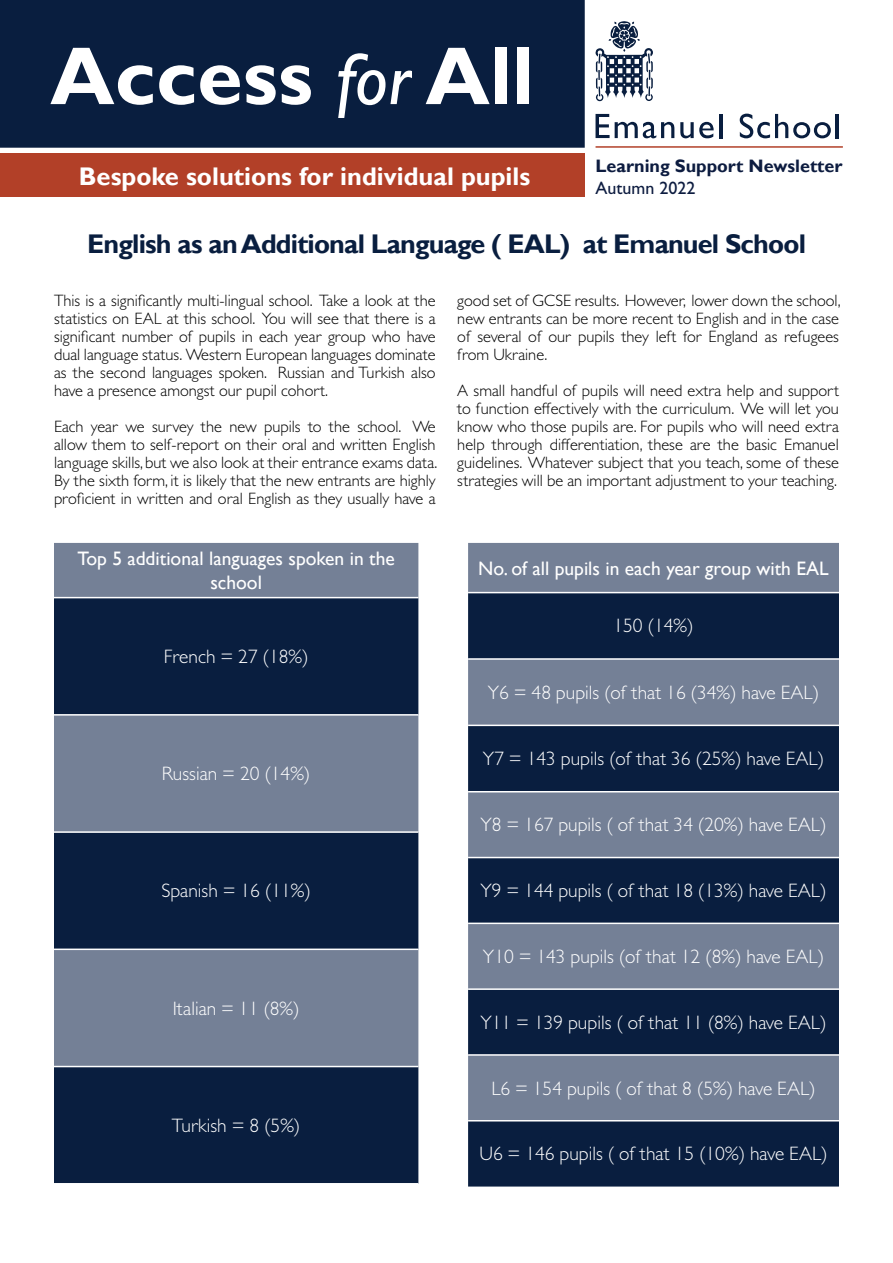
<style>
.page{position:relative;width:893px;height:1263px;background:#fff}
.page>*{position:absolute;margin:0;border:0;box-sizing:border-box;transform-origin:0 0}
.t1{font:700 82.5px "Gill Sans";color:#fff}
.t2{font:700 27px "Gill Sans";letter-spacing:-.03em;color:#091e3f}
.t3{font:700 25.5px "Gill Sans";color:#fff}
.t4{font:300 19.5px "Gill Sans MT Pro";color:#fff}
.t5{font:19.5px/23.4px "Gill Sans";color:#fff;text-align:center}
.t6{font:700 18px "Gill Sans";color:#0d1c40}
.t7{font:18px "Gill Sans";color:#0d1c40}
.t8{font:300 16.5px/18px "Gill Sans MT Pro";color:#000;text-align:justify}
.s1{font-weight:400;font-style:italic;font-size:73.5px}
</style>
<div class="page">
<div style="left:0;top:154px;width:585px;height:43px;background:#b24028"></div>
<div style="left:1px;top:1px;width:583px;height:146px;background:#091e3f"></div>
<div style="left:0;top:0;width:585px;height:148px;border:2px solid #091e3f"></div>
<hr style="left:595px;top:146px;width:248px;height:2px;background:#b24028">
<svg style="left:595px;top:21px;width:58px;height:80px"></svg>
<svg style="left:595px;top:114px;width:79px;height:24px"></svg>
<svg style="left:680px;top:122px;width:34px;height:16px"></svg>
<hr style="left:719px;top:114px;width:3px;height:24px;background:#091e3f">
<svg style="left:740px;top:114px;width:91px;height:24px"></svg>
<hr style="left:836px;top:114px;width:3px;height:24px;background:#091e3f">
<div style="left:468px;top:543px;width:371px;height:49px;background:#748096"></div>
<svg style="left:468px;top:593px;width:371px;height:593px;background:#3c4c68"></svg>
<hr style="left:468px;top:658px;width:371px;height:2px;background:#fff">
<hr style="left:468px;top:725px;width:371px;height:1px;background:#fff">
<hr style="left:468px;top:791px;width:371px;height:1px;background:#fff">
<hr style="left:468px;top:857px;width:371px;height:1px;background:#fff">
<hr style="left:468px;top:922px;width:371px;height:2px;background:#fff">
<hr style="left:468px;top:988px;width:371px;height:2px;background:#fff">
<hr style="left:468px;top:1054px;width:371px;height:2px;background:#fff">
<hr style="left:468px;top:1120px;width:371px;height:1px;background:#fff">
<div style="left:54px;top:543px;width:364px;height:54px;background:#748096"></div>
<svg style="left:54px;top:598px;width:364px;height:585px;background:#344562"></svg>
<hr style="left:54px;top:714px;width:364px;height:2px;background:#fff">
<hr style="left:54px;top:831px;width:364px;height:2px;background:#fff">
<hr style="left:54px;top:948px;width:364px;height:2px;background:#fff">
<hr style="left:54px;top:1066px;width:364px;height:1px;background:#fff">
<h1 class="t1" style="left:50px;top:27px;width:486px">Access <span class="s1">for</span> All</h1>
<h3 class="t3" style="left:79px;top:161px;width:453px">Bespoke solutions for individual pupils</h3>
<p class="t6" style="left:595px;top:155px;width:249px">Learning Support Newsletter</p>
<p class="t7" style="left:595px;top:177px;width:101px">Autumn 2022</p>
<h2 class="t2" style="left:87px;top:227px;width:720px">English as an Additional Language ( EAL) at Emanuel School</h2>
<p class="t8" style="left:54px;top:291px;width:383px">This is a significantly multi-lingual school. Take a look at the statistics on EAL at this school. You will see that there is a significant number of pupils in each year group who have dual language status. Western European languages dominate as the second languages spoken. Russian and Turkish also have a presence amongst our pupil cohort.</p>
<p class="t8" style="left:54px;top:417px;width:385px">Each year we survey the new pupils to the school. We allow them to self-report on their oral and written English language skills, but we also look at their entrance exams data.<br>By the sixth form, it is likely that the new entrants are highly proficient in written and oral English as they usually have a</p>
<p class="t5" style="left:78px;top:547px;width:319px">Top 5 additional languages spoken in the school</p>
<p class="t4" style="left:164px;top:645px;width:147px">French = 27 (18%)</p>
<p class="t4" style="left:162px;top:762px;width:150px">Russian = 20 (14%)</p>
<p class="t4" style="left:161px;top:879px;width:151px">Spanish = 16 (11%)</p>
<p class="t4" style="left:173px;top:996px;width:128px">Italian = 11 (8%)</p>
<p class="t4" style="left:172px;top:1113px;width:130px">Turkish = 8 (5%)</p>
<p class="t8" style="left:457px;top:291px;width:385px">good set of GCSE results. However, lower down the school, new entrants can be more recent to English and in the case of several of our pupils they left for England as refugees from Ukraine.</p>
<p class="t8" style="left:457px;top:381px;width:383px">A small handful of pupils will need extra help and support to function effectively with the curriculum. We will let you know who those pupils are. For pupils who will need extra help through differentiation, these are the basic Emanuel guidelines. Whatever subject that you teach, some of these strategies will be an important adjustment to your teaching.</p>
<p class="t5" style="left:478px;top:557px;width:352px">No. of all pupils in each year group with EAL</p>
<p class="t4" style="left:613px;top:614px;width:82px">150 (14%)</p>
<p class="t4" style="left:488px;top:680px;width:333px">Y6 = 48 pupils (of that 16 (34%) have EAL)</p>
<p class="t4" style="left:483px;top:747px;width:343px">Y7 = 143 pupils (of that 36 (25%) have EAL)</p>
<p class="t4" style="left:480px;top:813px;width:348px">Y8 = 167 pupils ( of that 34 (20%) have EAL)</p>
<p class="t4" style="left:480px;top:879px;width:348px">Y9 = 144 pupils ( of that 18 (13%) have EAL)</p>
<p class="t4" style="left:483px;top:945px;width:343px">Y10 = 143 pupils (of that 12 (8%) have EAL)</p>
<p class="t4" style="left:480px;top:1010px;width:348px">Y11 = 139 pupils ( of that 11 (8%) have EAL)</p>
<p class="t4" style="left:491px;top:1076px;width:326px">L6 = 154 pupils ( of that 8 (5%) have EAL)</p>
<p class="t4" style="left:479px;top:1142px;width:350px">U6 = 146 pupils ( of that 15 (10%) have EAL)</p>
</div>
